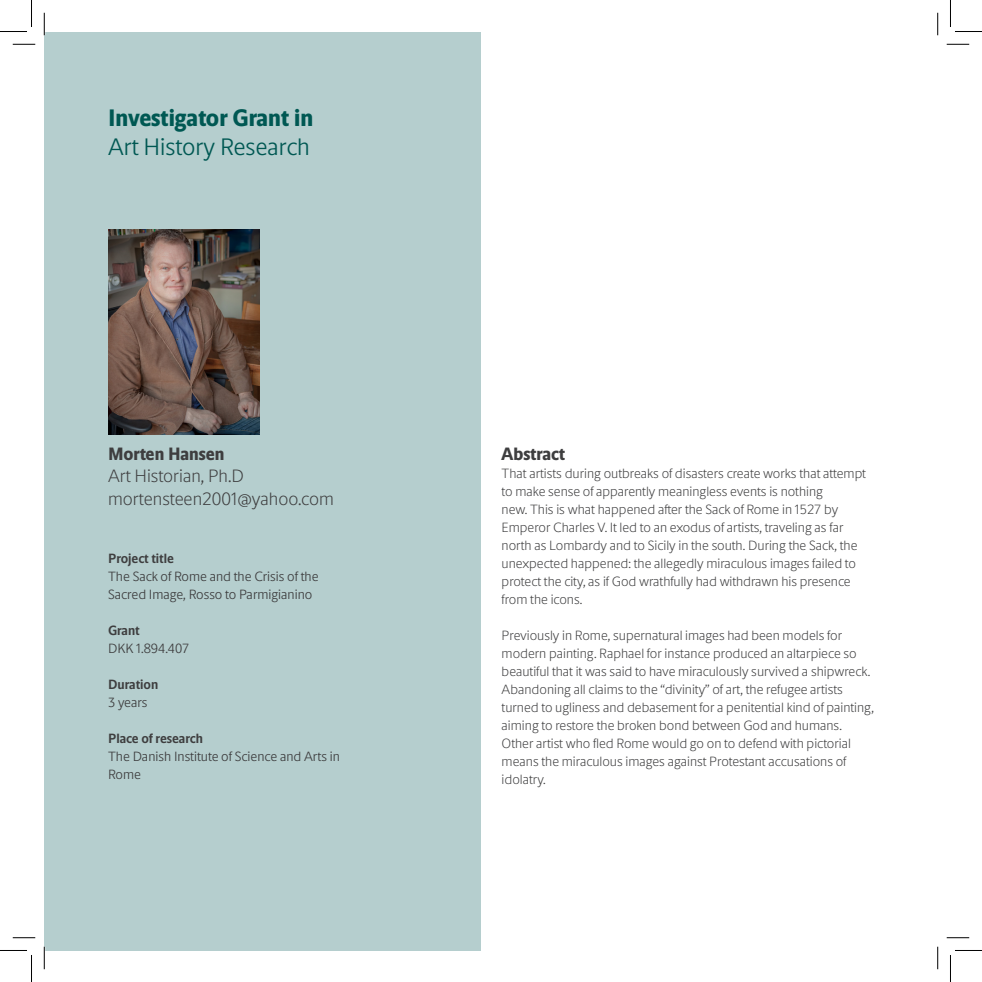
<style>
.page{position:relative;width:982px;height:982px;background:#fff}
.page>*{position:absolute;margin:0;border:0;box-sizing:border-box;transform-origin:0 0}
.t1{font:800 24px/28.5px "Novo Apply Sans";color:#005853}
.t2{font:200 18px "Novo Apply Sans";color:#3e3e3f}
.t3{font:800 18px "Novo Apply Sans";color:#3e3e3f}
.t4{font:200 13.5px/18px "Novo Apply Sans";color:#3e3e3f}
.t5{font:300 13.5px/18px "Novo Apply Sans";color:#3e3e3f}
.t6{font:700 13.5px "Novo Apply Sans";color:#3e3e3f}
.s1{font-weight:300}
</style>
<div class="page">
<div style="left:44px;top:32px;width:436px;height:918px;background:#b5cece"></div>
<img style="left:108px;top:229px;width:151px;height:206px">
<svg style="left:13px;top:44px;width:22px;height:1px"></svg>
<svg style="left:946px;top:44px;width:23px;height:1px"></svg>
<svg style="left:13px;top:937px;width:22px;height:1px"></svg>
<svg style="left:946px;top:937px;width:23px;height:1px"></svg>
<svg style="left:44px;top:13px;width:1px;height:22px"></svg>
<svg style="left:44px;top:946px;width:1px;height:23px"></svg>
<svg style="left:937px;top:13px;width:1px;height:22px"></svg>
<svg style="left:937px;top:946px;width:1px;height:23px"></svg>
<svg style="left:0;top:0;width:32px;height:32px"></svg>
<svg style="left:0;top:950px;width:32px;height:31px"></svg>
<svg style="left:950px;top:0;width:31px;height:32px"></svg>
<svg style="left:950px;top:950px;width:31px;height:31px"></svg>
<p class="t1" style="left:108px;top:102px;width:207px">Investigator Grant in<br><span class="s1">Art History Research</span></p>
<p class="t3" style="left:108px;top:440px;width:118px">Morten Hansen</p>
<p class="t2" style="left:108px;top:463px;width:137px">Art Historian, Ph.D</p>
<p class="t2" style="left:108px;top:486px;width:227px">mortensteen2001@yahoo.com</p>
<p class="t6" style="left:108px;top:548px;width:67px">Project title</p>
<p class="t5" style="left:108px;top:567px;width:212px">The Sack of Rome and the Crisis of the<br>Sacred Image, Rosso to Parmigianino</p>
<p class="t6" style="left:108px;top:620px;width:33px">Grant</p>
<p class="t5" style="left:108px;top:639px;width:83px">DKK 1.894.407</p>
<p class="t6" style="left:108px;top:674px;width:52px">Duration</p>
<p class="t5" style="left:108px;top:693px;width:41px">3 years</p>
<p class="t6" style="left:108px;top:728px;width:96px">Place of research</p>
<p class="t5" style="left:108px;top:747px;width:233px">The Danish Institute of Science and Arts in<br>Rome</p>
<p class="t3" style="left:501px;top:440px;width:65px">Abstract</p>
<p class="t4" style="left:501px;top:463px;width:366px">That artists during outbreaks of disasters create works that attempt to make sense of apparently meaningless events is nothing<br>new. This is what happened after the Sack of Rome in 1527 by Emperor Charles V. It led to an exodus of artists, traveling as far north as Lombardy and to Sicily in the south. During the Sack, the unexpected happened: the allegedly miraculous images failed to protect the city, as if God wrathfully had withdrawn his presence from the icons.</p>
<p class="t4" style="left:501px;top:625px;width:374px">Previously in Rome, supernatural images had been models for modern painting. Raphael for instance produced an altarpiece so beautiful that it was said to have miraculously survived a shipwreck.<br>Abandoning all claims to the “divinity” of art, the refugee artists turned to ugliness and debasement for a penitential kind of painting, aiming to restore the broken bond between God and humans.<br>Other artist who fled Rome would go on to defend with pictorial means the miraculous images against Protestant accusations of idolatry.</p>
</div>
